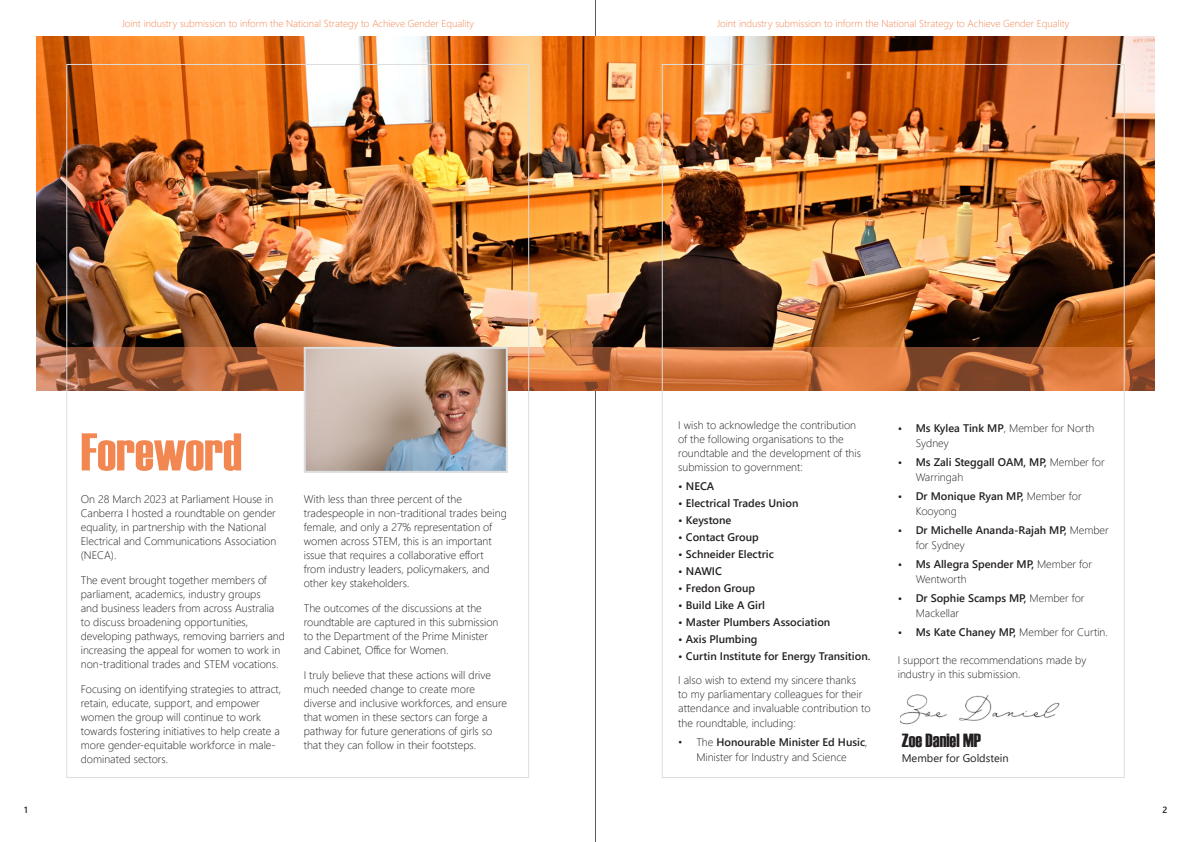
<style>
.page{position:relative;width:1191px;height:842px;background:#fff}
.page>*{position:absolute;margin:0;border:0;box-sizing:border-box;transform-origin:0 0}
.t1{font:53px "Haettenschweiler";color:#f28752}
.t2{font:19px "Haettenschweiler";color:#231f20}
.t3{font:300 11px/14px "Segoe UI";color:#231f20}
.t4{font:600 11px/15px "Segoe UI";color:#231f20}
.t5{font:11px "Segoe UI";color:#231f20}
.t6{font:300 10px "Segoe UI";color:#f18652}
.t7{font:600 9px "Segoe UI";color:#231f20}
.s1{font-weight:600}
.s2{font-weight:300}
</style>
<div class="page">
<hr style="left:595px;top:0;width:1px;height:842px;background:#5d5a60">
<img style="left:36px;top:36px;width:1119px;height:354px">
<svg style="left:37px;top:347px;width:1118px;height:43px;background:#bf6e3e"></svg>
<img style="left:307px;top:350px;width:198px;height:120px">
<div style="left:304px;top:347px;width:204px;height:126px;border:2px solid #dcdddf"></div>
<img style="left:900px;top:694px;width:160px;height:31px">
<p class="t6" style="left:122px;top:14px;width:354px">Joint industry submission to inform the National Strategy to Achieve Gender Equality</p>
<p class="t6" style="left:717px;top:14px;width:354px">Joint industry submission to inform the National Strategy to Achieve Gender Equality</p>
<p class="t1" style="left:81px;top:416px;width:163px">Foreword</p>
<p class="t3" style="left:81px;top:491px;width:197px">On 28 March 2023 at Parliament House in Canberra I hosted a roundtable on gender equality, in partnership with the National Electrical and Communications Association (NECA).</p>
<p class="t3" style="left:81px;top:572px;width:206px">The event brought together members of parliament, academics, industry groups<br>and business leaders from across Australia to discuss broadening opportunities, developing pathways, removing barriers and increasing the appeal for women to work in non-traditional trades and STEM vocations.</p>
<p class="t3" style="left:81px;top:681px;width:202px">Focusing on identifying strategies to attract, retain, educate, support, and empower women the group will continue to work towards fostering initiatives to help create a more gender-equitable workforce in male&shy;dominated sectors.</p>
<p class="t3" style="left:304px;top:491px;width:205px">With less than three percent of the tradespeople in non-traditional trades being female, and only a 27% representation of women across STEM, this is an important issue that requires a collaborative effort from industry leaders, policymakers, and other key stakeholders.</p>
<p class="t3" style="left:304px;top:600px;width:196px">The outcomes of the discussions at the roundtable are captured in this submission to the Department of the Prime Minister and Cabinet, Office for Women.</p>
<p class="t3" style="left:304px;top:667px;width:205px">I truly believe that these actions will drive much needed change to create more diverse and inclusive workforces, and ensure that women in these sectors can forge a pathway for future generations of girls so that they can follow in their footsteps.</p>
<p class="t3" style="left:678px;top:417px;width:184px">I wish to acknowledge the contribution of the following organisations to the roundtable and the development of this submission to government:</p>
<p class="t4" style="left:678px;top:478px;width:37px">• NECA</p>
<p class="t4" style="left:678px;top:495px;width:122px">• Electrical Trades Union</p>
<p class="t4" style="left:678px;top:512px;width:55px">• Keystone</p>
<p class="t4" style="left:678px;top:529px;width:82px">• Contact Group</p>
<p class="t4" style="left:678px;top:546px;width:97px">• Schneider Electric</p>
<p class="t4" style="left:678px;top:563px;width:45px">• NAWIC</p>
<p class="t4" style="left:678px;top:580px;width:78px">• Fredon Group</p>
<p class="t4" style="left:678px;top:597px;width:88px">• Build Like A Girl</p>
<p class="t4" style="left:678px;top:614px;width:153px">• Master Plumbers Association</p>
<p class="t4" style="left:678px;top:631px;width:81px">• Axis Plumbing</p>
<p class="t4" style="left:678px;top:648px;width:194px">• Curtin Institute for Energy Transition.</p>
<p class="t3" style="left:678px;top:672px;width:194px">I also wish to extend my sincere thanks<br>to my parliamentary colleagues for their attendance and invaluable contribution to</p>
<p class="t3" style="left:678px;top:715px;width:119px">the roundtable, including:</p>
<p class="t3" style="left:678px;top:733px;width:191px;line-height:15px;text-align:center">• The <span class="s1">Honourable Minister Ed Husic</span>,<br>Minister for Industry and Science</p>
<p class="t3" style="left:915px;top:419px;width:180px;line-height:15px;text-indent:-18px"><span class="s1">• Ms Kylea Tink MP</span>, Member for North<br>Sydney</p>
<p class="t4" style="left:915px;top:453px;width:190px;text-indent:-18px">• Ms Zali Steggall OAM, MP, <span class="s2">Member for<br>Warringah</span></p>
<p class="t4" style="left:915px;top:487px;width:167px;text-indent:-18px">• Dr Monique Ryan MP, <span class="s2">Member for<br>Kooyong</span></p>
<p class="t4" style="left:915px;top:521px;width:195px;text-indent:-18px">• Dr Michelle Ananda-Rajah MP, <span class="s2">Member for Sydney</span></p>
<p class="t4" style="left:915px;top:555px;width:178px;text-indent:-18px">• Ms Allegra Spender MP, <span class="s2">Member for<br>Wentworth</span></p>
<p class="t4" style="left:915px;top:589px;width:170px;text-indent:-18px">• Dr Sophie Scamps MP, <span class="s2">Member for<br>Mackellar</span></p>
<p class="t4" style="left:897px;top:623px;width:212px">• Ms Kate Chaney MP, <span class="s2">Member for Curtin.</span></p>
<p class="t3" style="left:897px;top:652px;width:190px">I support the recommendations made by industry in this submission.</p>
<p class="t2" style="left:901px;top:728px;width:81px">Zoe Daniel MP</p>
<p class="t5" style="left:901px;top:748px;width:109px">Member for Goldstein</p>
<p class="t7" style="left:24px;top:801px;width:5px">1</p>
<p class="t7" style="left:1162px;top:801px;width:6px">2</p>
</div>
